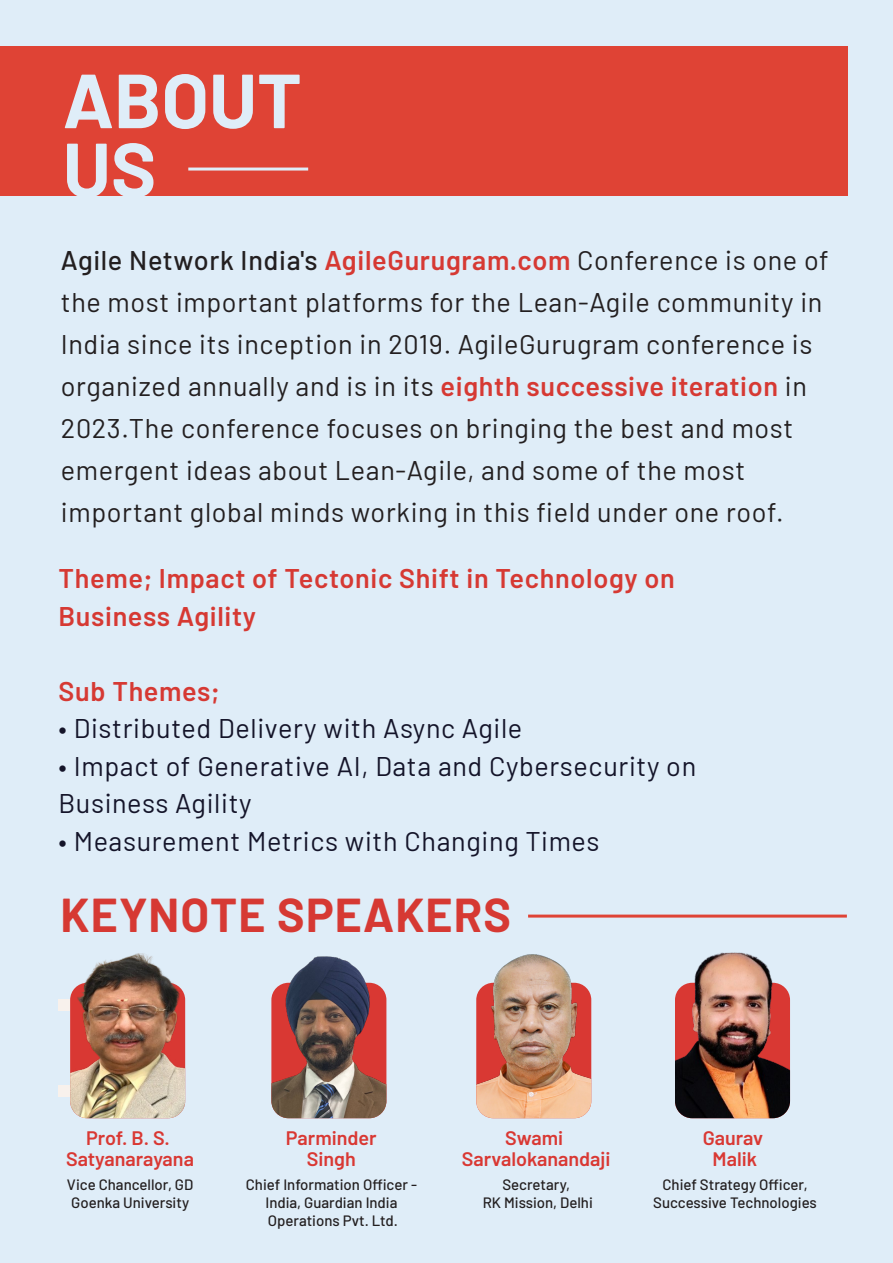
<style>
.page{position:relative;width:893px;height:1263px;background:#dfedf8}
.page>*{position:absolute;margin:0;border:0;box-sizing:border-box;transform-origin:0 0}
.t1{font:700 76.5px/69px "Barlow";color:#dfedf8}
.t2{font:700 46.35px "Barlow";letter-spacing:.025em;color:#d63933}
.t3{font:27px/42px "Barlow";letter-spacing:.025em;color:#231f20}
.t4{font:27px/37.5px "Barlow";letter-spacing:.025em;color:#141429}
.t5{font:600 27px/37.5px "Barlow";letter-spacing:.025em;color:#d63933}
.t6{font:600 19.5px/21px "Barlow";color:#d93833;text-align:center}
.t7{font:500 15px/18px "Barlow";color:#231f20;text-align:center}
.s1{font-weight:500}
.s2{font-weight:600;color:#d63933}
</style>
<div class="page">
<div style="left:0;top:46px;width:847px;height:149px;background:#df4335"></div>
<hr style="left:188px;top:168px;width:120px;height:3px;background:#dfedf8">
<div style="left:59px;top:999px;width:11px;height:12px;background:#f8f1ec"></div>
<div style="left:59px;top:1085px;width:11px;height:11px;background:#f8f1ec"></div>
<hr style="left:528px;top:914px;width:319px;height:3px;background:#df4335">
<img style="left:70px;top:953px;width:115px;height:165px">
<img style="left:271px;top:956px;width:115px;height:162px">
<img style="left:476px;top:954px;width:115px;height:164px">
<img style="left:675px;top:953px;width:115px;height:165px">
<h1 class="t1" style="left:63px;top:60px;width:241px">ABOUT<br>US</h1>
<p class="t3" style="left:61px;top:237px;width:769px"><span class="s1">Agile Network India's</span> <span class="s2">AgileGurugram.com</span> Conference is one of the most important platforms for the Lean-Agile community in India since its inception in 2019. AgileGurugram conference is organized annually and is in its <span class="s2">eighth successive iteration</span> in 2023.The conference focuses on bringing the best and most emergent ideas about Lean-Agile, and some of the most important global minds working in this field under one roof.</p>
<p class="t5" style="left:59px;top:557px;width:618px">Theme; Impact of Tectonic Shift in Technology on<br>Business Agility</p>
<p class="t5" style="left:59px;top:670px;width:163px">Sub Themes;</p>
<p class="t4" style="left:59px;top:707px;width:465px">• Distributed Delivery with Async Agile</p>
<p class="t4" style="left:59px;top:745px;width:639px">• Impact of Generative AI, Data and Cybersecurity on<br>Business Agility</p>
<p class="t4" style="left:59px;top:820px;width:542px">• Measurement Metrics with Changing Times</p>
<h2 class="t2" style="left:61px;top:881px;width:452px">KEYNOTE SPEAKERS</h2>
<p class="t6" style="left:66px;top:1125px;width:129px">Prof. B. S.<br>Satyanarayana</p>
<p class="t7" style="left:67px;top:1174px;width:128px;text-align:left">Vice Chancellor, GD<br>Goenka University</p>
<p class="t6" style="left:286px;top:1125px;width:92px">Parminder<br>Singh</p>
<p class="t7" style="left:246px;top:1174px;width:173px">Chief Information Officer -<br>India, Guardian India<br>Operations Pvt. Ltd.</p>
<p class="t6" style="left:462px;top:1125px;width:150px">Swami<br>Sarvalokanandaji</p>
<p class="t7" style="left:483px;top:1174px;width:112px">Secretary,<br>RK Mission, Delhi</p>
<p class="t6" style="left:703px;top:1125px;width:62px">Gaurav<br>Malik</p>
<p class="t7" style="left:653px;top:1174px;width:165px">Chief Strategy Officer,<br>Successive Technologies</p>
</div>
